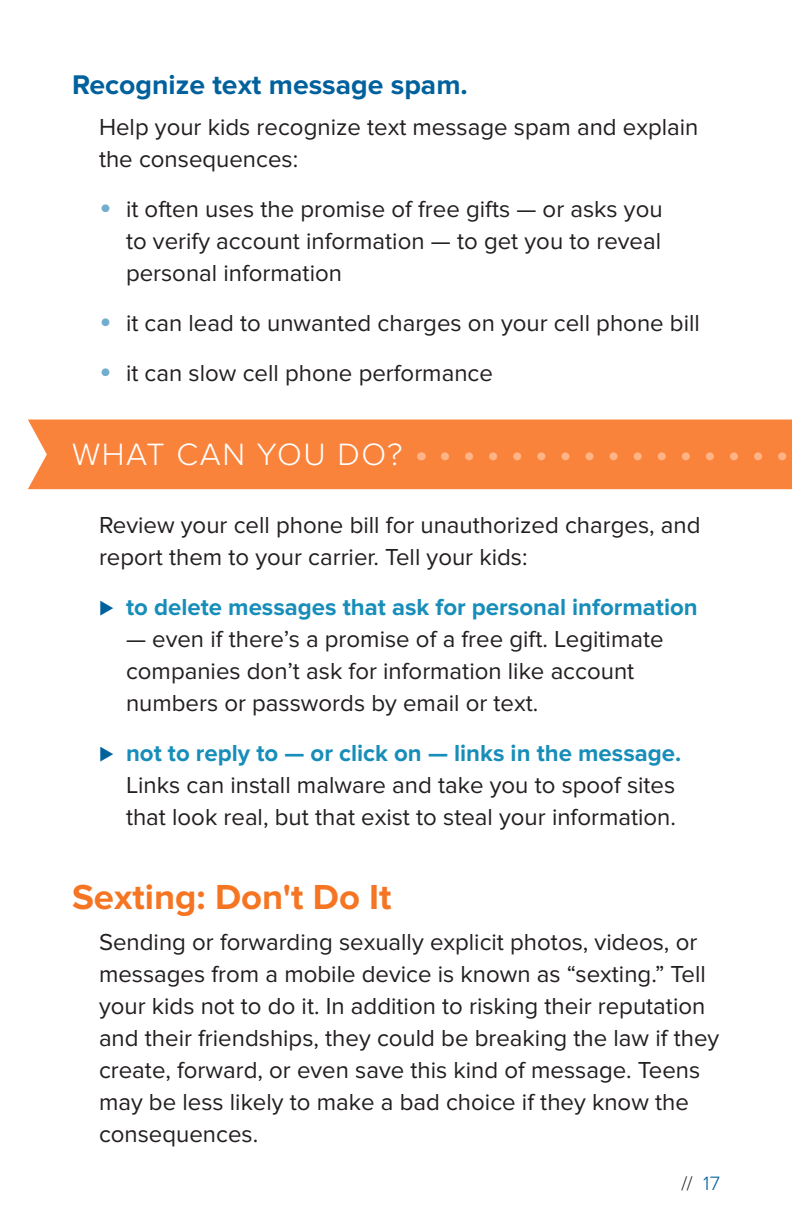
<style>
.page{position:relative;width:792px;height:1224px;background:#fff}
.page>*{position:absolute;margin:0;border:0;box-sizing:border-box;transform-origin:0 0}
.t1{font:700 36px "Proxima Nova";color:#f57523}
.WhatCanYaDo{font:300 32px "Proxima Nova";letter-spacing:.05em;color:#fff}
.t2{font:700 28px "Proxima Nova";color:#00619c}
.Main_Body{font:24px/32px "Proxima Nova";color:#231f20}
.t3{font:700 24px "Proxima Nova";color:#178db9}
.t4{font:300 20px "Proxima Nova";color:#231f20}
.s1{font-size:36px;color:#73adcd}
.s2{font-weight:400;color:#00619c}
.s3{color:#00619c}
.s4{font-weight:700;color:#178db9}
</style>
<div class="page">
<div style="left:28px;top:420px;width:764px;height:69px;background:#fa833c"></div>
<svg style="left:445px;top:452px;width:347px;height:8px;background:#fb8f4e"></svg>
<h2 class="t2" style="left:72px;top:69px;width:397px">Recognize text message spam.</h2>
<p class="Main_Body" style="left:99px;top:111px;width:601px">Help your kids recognize text message spam and explain the consequences:</p>
<p class="Main_Body" style="left:126px;top:193px;width:538px;text-align:justify;text-indent:-27px"><span class="s1">•</span> it often uses the promise of free gifts — or asks you to verify account information — to get you to reveal personal information</p>
<p class="Main_Body" style="left:99px;top:307px;width:602px"><span class="s1">•</span> it can lead to unwanted charges on your cell phone bill</p>
<p class="Main_Body" style="left:99px;top:357px;width:395px"><span class="s1">•</span> it can slow cell phone performance</p>
<p class="WhatCanYaDo" style="left:72px;top:436px;width:332px">WHAT CAN YOU DO?</p>
<p class="Main_Body" style="left:99px;top:509px;width:603px">Review your cell phone bill for unauthorized charges, and report them to your carrier. Tell your kids:</p>
<p class="t3" style="left:99px;top:593px;width:600px"><span class="s2">⊲</span> to delete messages that ask for personal information</p>
<p class="Main_Body" style="left:126px;top:623px;width:539px">— even if there’s a promise of a free gift. Legitimate companies don’t ask for information like account numbers or passwords by email or text.</p>
<p class="Main_Body" style="left:126px;top:737px;width:557px;text-indent:-27px"><span class="s3">⊲</span> <span class="s4">not to reply to — or click on — links in the message.<br></span>Links can install malware and take you to spoof sites that look real, but that exist to steal your information.</p>
<h1 class="t1" style="left:72px;top:876px;width:321px">Sexting: Don't Do It</h1>
<p class="Main_Body" style="left:99px;top:926px;width:622px">Sending or forwarding sexually explicit photos, videos, or messages from a mobile device is known as “sexting.” Tell your kids not to do it. In addition to risking their reputation and their friendships, they could be breaking the law if they create, forward, or even save this kind of message. Teens may be less likely to make a bad choice if they know the consequences.</p>
<p class="t4" style="left:682px;top:1172px;width:40px">// <span class="s3">17</span></p>
</div>
